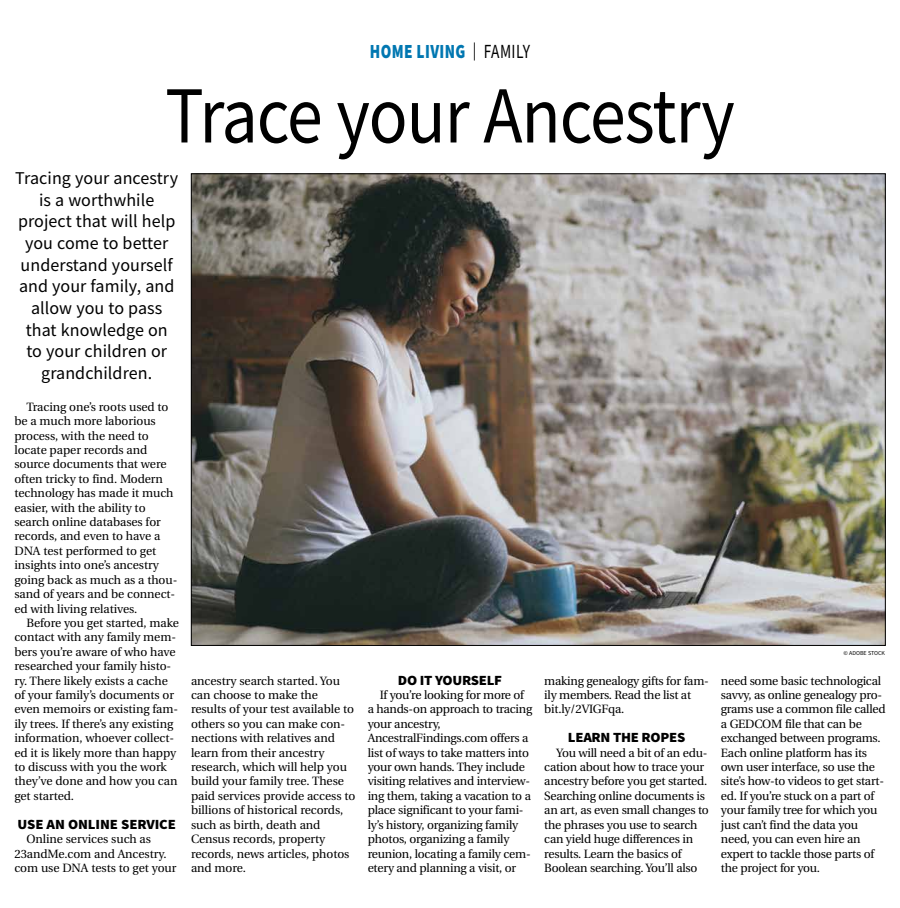
<style>
.page{position:relative;width:900px;height:908px;background:#fff}
.page>*{position:absolute;margin:0;border:0;box-sizing:border-box;transform-origin:0 0}
.t1{font:81px "Source Sans Pro";letter-spacing:-.015em;color:#000;scale:.89 1}
.t2{font:900 20px "Source Sans Pro";letter-spacing:.025em;color:#0077b1;scale:.77 1}
.t3{font:18px/21.6px "Source Sans Pro";letter-spacing:.005em;color:#000;text-align:center}
.t4{font:900 14px "Source Sans Pro";letter-spacing:-.02em;color:#000;scale:1.05 1}
.t5{font:12px/14.4px "Utopia";letter-spacing:-.01em;color:#000}
.t6{font:6px "Source Sans Pro";color:#000}
.s1{font-weight:400;font-size:18px;color:#000}
.s2{font-weight:400;color:#000}
</style>
<div class="page">
<img style="left:193px;top:175px;width:691px;height:468px">
<h2 class="t2" style="left:370px;top:38px;width:210px">HOME LIVING <span class="s1">|</span> <span class="s2">FAMILY</span></h2>
<h1 class="t1" style="left:165px;top:64px;width:642px">Trace your Ancestry</h1>
<h3 class="t3" style="left:15px;top:167px;width:164px">Tracing your ancestry is a worthwhile project that will help you come to better understand yourself and your family, and allow you to pass that knowledge on<br>to your children or grandchildren.</h3>
<p class="t5" style="left:14px;top:399px;width:165px;text-indent:12px">Tracing one’s roots used to be a much more laborious process, with the need to locate paper records and source documents that were often tricky to find. Modern technology has made it much easier, with the ability to search online databases for records, and even to have a<br>DNA test performed to get insights into one’s ancestry going back as much as a thou&shy;sand of years and be connect&shy;ed with living relatives.</p>
<p class="t5" style="left:14px;top:615px;width:166px;text-indent:12px">Before you get started, make contact with any family mem&shy;bers you’re aware of who have researched your family histo&shy;ry. There likely exists a cache of your family’s documents or even memoirs or existing fam&shy;ily trees. If there’s any existing information, whoever collect&shy;ed it is likely more than happy to discuss with you the work they’ve done and how you can get started.</p>
<p class="t4" style="left:18px;top:814px;width:152px">USE AN ONLINE SERVICE</p>
<p class="t5" style="left:14px;top:831px;width:164px;text-indent:12px">Online services such as<br>23andMe.com and Ancestry. com use DNA tests to get your</p>
<p class="t5" style="left:191px;top:673px;width:166px">ancestry search started. You can choose to make the results of your test available to others so you can make con&shy;nections with relatives and learn from their ancestry research, which will help you build your family tree. These paid services provide access to billions of historical records, such as birth, death and<br>Census records, property records, news articles, photos and more.</p>
<p class="t4" style="left:398px;top:670px;width:101px">DO IT YOURSELF</p>
<p class="t5" style="left:368px;top:687px;width:166px;text-indent:12px">If you’re looking for more of a hands-on approach to tracing your ancestry,<br>AncestralFindings.com offers a list of ways to take matters into your own hands. They include visiting relatives and interview&shy;ing them, taking a vacation to a place significant to your fami&shy;ly’s history, organizing family photos, organizing a family reunion, locating a family cem&shy;etery and planning a visit, or</p>
<p class="t5" style="left:544px;top:673px;width:166px">making genealogy gifts for fam&shy;ily members. Read the list at bit.ly/2VIGFqa.</p>
<p class="t4" style="left:568px;top:727px;width:113px">LEARN THE ROPES</p>
<p class="t5" style="left:544px;top:745px;width:166px;text-indent:12px">You will need a bit of an edu&shy;cation about how to trace your ancestry before you get started.<br>Searching online documents is an art, as even small changes to the phrases you use to search can yield huge differences in results. Learn the basics of<br>Boolean searching. You’ll also</p>
<p class="t6" style="left:844px;top:649px;width:43px">© ADOBE STOCK</p>
<p class="t5" style="left:721px;top:673px;width:166px">need some basic technological savvy, as online genealogy pro&shy;grams use a common file called a GEDCOM file that can be exchanged between programs.<br>Each online platform has its own user interface, so use the site’s how-to videos to get start&shy;ed. If you’re stuck on a part of your family tree for which you just can’t find the data you need, you can even hire an expert to tackle those parts of the project for you.</p>
</div>
